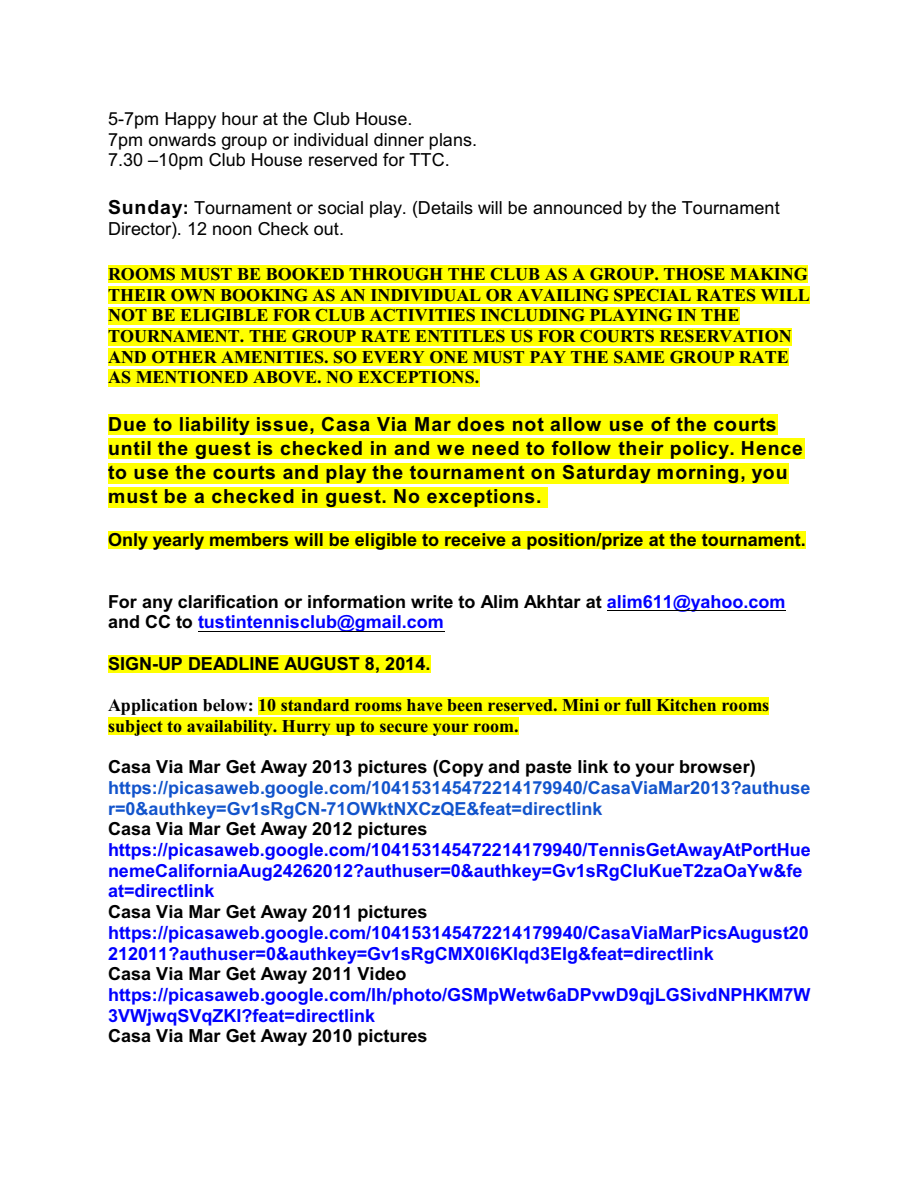
<style>
.page{position:relative;width:918px;height:1188px;background:#fff}
.page>*{position:absolute;margin:0;border:0;box-sizing:border-box;transform-origin:0 0}
.t1{font:700 19.5px/24.2px "Arial";letter-spacing:.045em;color:#000}
.t2{font:700 18px/20.7px "Times New Roman";color:#000}
.t3{font:700 18px/20.7px "Arial";color:#00f}
.t4{font:700 18px/20.7px "Arial";color:#000}
.t5{font:18px/20.7px "Arial";letter-spacing:.005em;color:#000}
.t6{font:700 18px/20.7px "Arial";color:#1254cc}
.s1{font-weight:700;font-size:19.5px}
.s2{font-weight:700}
.s3{color:#00f}
</style>
<div class="page">
<div style="left:108px;top:266px;width:700px;height:18px;background:#ff0"></div>
<div style="left:108px;top:286px;width:702px;height:18px;background:#ff0"></div>
<div style="left:108px;top:307px;width:631px;height:18px;background:#ff0"></div>
<div style="left:108px;top:328px;width:684px;height:18px;background:#ff0"></div>
<div style="left:108px;top:348px;width:681px;height:18px;background:#ff0"></div>
<div style="left:108px;top:369px;width:371px;height:18px;background:#ff0"></div>
<div style="left:108px;top:414px;width:670px;height:21px;background:#ff0"></div>
<div style="left:108px;top:438px;width:696px;height:21px;background:#ff0"></div>
<div style="left:108px;top:463px;width:680px;height:20px;background:#ff0"></div>
<div style="left:108px;top:487px;width:440px;height:21px;background:#ff0"></div>
<div style="left:108px;top:531px;width:698px;height:18px;background:#ff0"></div>
<hr style="left:607px;top:610px;width:179px;height:1px;background:#000">
<hr style="left:198px;top:631px;width:246px;height:1px;background:#000">
<div style="left:108px;top:655px;width:323px;height:18px;background:#ff0"></div>
<div style="left:258px;top:697px;width:511px;height:18px;background:#ff0"></div>
<div style="left:108px;top:717px;width:411px;height:18px;background:#ff0"></div>
<p class="t5" style="left:108px;top:110px;width:371px">5-7pm Happy hour at the Club House.<br>7pm onwards group or individual dinner plans.<br>7.30 –10pm Club House reserved for TTC.</p>
<p class="t5" style="left:108px;top:198px;width:673px;line-height:21.5px"><span class="s1">Sunday</span><span class="s2">:</span> Tournament or social play. (Details will be announced by the Tournament<br>Director). 12 noon Check out.</p>
<p class="t2" style="left:108px;top:265px;width:703px">ROOMS MUST BE BOOKED THROUGH THE CLUB AS A GROUP. THOSE MAKING THEIR OWN BOOKING AS AN INDIVIDUAL OR AVAILING SPECIAL RATES WILL NOT BE ELIGIBLE FOR CLUB ACTIVITIES INCLUDING PLAYING IN THE TOURNAMENT. THE GROUP RATE ENTITLES US FOR COURTS RESERVATION AND OTHER AMENITIES. SO EVERY ONE MUST PAY THE SAME GROUP RATE AS MENTIONED ABOVE. NO EXCEPTIONS.</p>
<p class="t1" style="left:108px;top:414px;width:697px">Due to liability issue, Casa Via Mar does not allow use of the courts until the guest is checked in and we need to follow their policy. Hence to use the courts and play the tournament on Saturday morning, you must be a checked in guest. No exceptions.</p>
<p class="t4" style="left:108px;top:531px;width:699px">Only yearly members will be eligible to receive a position/prize at the tournament.</p>
<p class="t4" style="left:108px;top:593px;width:679px">For any clarification or information write to Alim Akhtar at <span class="s3">alim611@yahoo.com </span>and CC to <span class="s3">tustintennisclub@gmail.com</span></p>
<p class="t4" style="left:108px;top:655px;width:324px">SIGN-UP DEADLINE AUGUST 8, 2014.</p>
<p class="t2" style="left:108px;top:697px;width:663px">Application below: 10 standard rooms have been reserved. Mini or full Kitchen rooms subject to availability. Hurry up to secure your room.</p>
<p class="t4" style="left:108px;top:758px;width:649px">Casa Via Mar Get Away 2013 pictures (Copy and paste link to your browser)</p>
<p class="t6" style="left:108px;top:779px;width:704px">https://picasaweb.google.com/104153145472214179940/CasaViaMar2013?authuse r=0&amp;authkey=Gv1sRgCN-71OWktNXCzQE&amp;feat=directlink</p>
<p class="t4" style="left:108px;top:820px;width:321px">Casa Via Mar Get Away 2012 pictures</p>
<p class="t3" style="left:108px;top:841px;width:704px">https://picasaweb.google.com/104153145472214179940/TennisGetAwayAtPortHue nemeCaliforniaAug24262012?authuser=0&amp;authkey=Gv1sRgCIuKueT2zaOaYw&amp;fe at=directlink</p>
<p class="t4" style="left:108px;top:903px;width:321px">Casa Via Mar Get Away 2011 pictures</p>
<p class="t3" style="left:108px;top:924px;width:702px">https://picasaweb.google.com/104153145472214179940/CasaViaMarPicsAugust20<br>212011?authuser=0&amp;authkey=Gv1sRgCMX0l6KIqd3EIg&amp;feat=directlink</p>
<p class="t4" style="left:108px;top:965px;width:300px">Casa Via Mar Get Away 2011 Video</p>
<p class="t3" style="left:108px;top:986px;width:704px">https://picasaweb.google.com/lh/photo/GSMpWetw6aDPvwD9qjLGSivdNPHKM7W<br>3VWjwqSVqZKI?feat=directlink</p>
<p class="t4" style="left:108px;top:1027px;width:321px">Casa Via Mar Get Away 2010 pictures</p>
</div>
